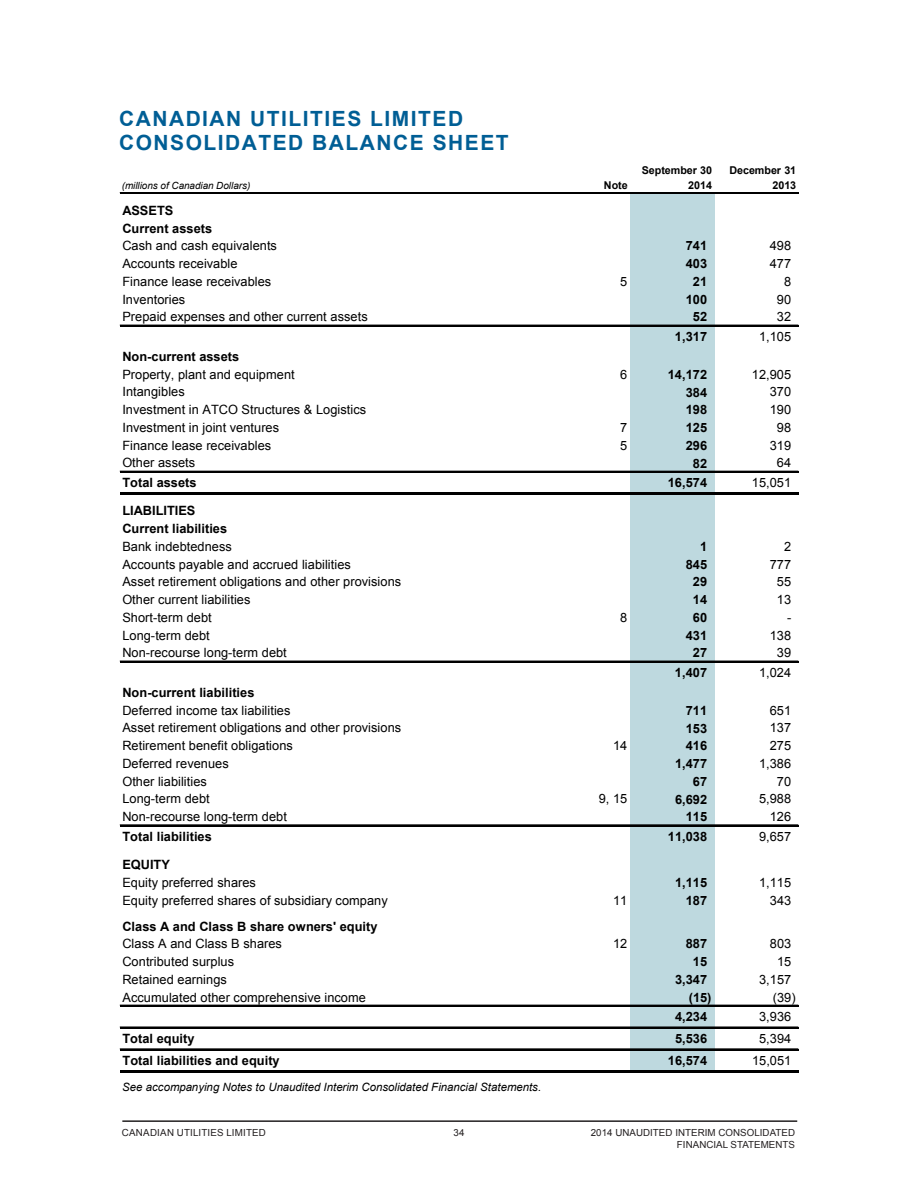
<style>
.page{position:relative;width:918px;height:1188px;background:#fff}
.page>*{position:absolute;margin:0;border:0;box-sizing:border-box;transform-origin:0 0}
.t1{font:700 21px/24px "Arial";letter-spacing:.07em;color:#005e95}
.t2{font:12.75px "Arial";letter-spacing:.005em;color:#000}
.t3{font:700 12.75px/17.9px "Arial";color:#000}
.t4{font:italic 11.4px "Arial";letter-spacing:-.005em;color:#000}
.t5{font:700 10.8px/14.1px "Arial";letter-spacing:-.005em;color:#000;text-align:right}
.t6{font:italic 9.9px "Arial";color:#000}
.t7{font:9.75px/11.7px "Arial";letter-spacing:.005em;color:#231f20;text-align:right}
.t8{font:9.75px "Arial";color:#000}
</style>
<div class="page">
<hr style="left:122px;top:1120px;width:675px;height:2px;background:#231f20">
<div style="left:630px;top:193px;width:84px;height:879px;background:#bed9df"></div>
<hr style="left:120px;top:192px;width:678px;height:1px;background:#000">
<hr style="left:120px;top:193px;width:678px;height:1px;background:#000">
<hr style="left:120px;top:325px;width:678px;height:2px;background:#000">
<hr style="left:120px;top:471px;width:678px;height:2px;background:#000">
<hr style="left:120px;top:492px;width:678px;height:3px;background:#000">
<hr style="left:120px;top:661px;width:678px;height:1px;background:#000">
<hr style="left:120px;top:825px;width:678px;height:1px;background:#000">
<hr style="left:120px;top:1005px;width:678px;height:2px;background:#000">
<hr style="left:120px;top:1027px;width:678px;height:1px;background:#000">
<hr style="left:120px;top:1049px;width:678px;height:1px;background:#000">
<hr style="left:120px;top:1070px;width:678px;height:3px;background:#000">
<h1 class="t1" style="left:119px;top:107px;width:391px">CANADIAN UTILITIES LIMITED<br>CONSOLIDATED BALANCE SHEET</h1>
<p class="t6" style="left:122px;top:179px;width:130px">(millions of Canadian Dollars)</p>
<p class="t5" style="left:604px;top:179px;width:25px">Note</p>
<p class="t5" style="left:642px;top:164px;width:72px">September 30<br>2014</p>
<p class="t5" style="left:729px;top:164px;width:68px">December 31<br>2013</p>
<p class="t3" style="left:122px;top:202px;width:91px">ASSETS<br>Current assets</p>
<p class="t2" style="left:122px;top:238px;width:156px">Cash and cash equivalents</p>
<p class="t3" style="left:686px;top:238px;width:23px">741</p>
<p class="t2" style="left:770px;top:238px;width:23px">498</p>
<p class="t2" style="left:122px;top:255px;width:117px">Accounts receivable</p>
<p class="t3" style="left:686px;top:255px;width:23px">403</p>
<p class="t2" style="left:770px;top:255px;width:23px">477</p>
<p class="t2" style="left:122px;top:273px;width:150px">Finance lease receivables</p>
<p class="t2" style="left:620px;top:273px;width:9px">5</p>
<p class="t3" style="left:693px;top:273px;width:16px">21</p>
<p class="t2" style="left:784px;top:273px;width:9px">8</p>
<p class="t2" style="left:122px;top:291px;width:64px">Inventories</p>
<p class="t3" style="left:686px;top:291px;width:23px">100</p>
<p class="t2" style="left:777px;top:291px;width:16px">90</p>
<p class="t2" style="left:122px;top:309px;width:247px">Prepaid expenses and other current assets</p>
<p class="t3" style="left:693px;top:309px;width:16px">52</p>
<p class="t2" style="left:777px;top:309px;width:16px">32</p>
<p class="t3" style="left:675px;top:328px;width:34px">1,317</p>
<p class="t2" style="left:759px;top:328px;width:34px">1,105</p>
<p class="t3" style="left:122px;top:348px;width:118px">Non-current assets</p>
<p class="t2" style="left:122px;top:366px;width:174px">Property, plant and equipment</p>
<p class="t2" style="left:620px;top:366px;width:9px">6</p>
<p class="t3" style="left:668px;top:366px;width:41px">14,172</p>
<p class="t2" style="left:752px;top:366px;width:41px">12,905</p>
<p class="t2" style="left:122px;top:384px;width:64px">Intangibles</p>
<p class="t3" style="left:686px;top:384px;width:23px">384</p>
<p class="t2" style="left:770px;top:384px;width:23px">370</p>
<p class="t2" style="left:122px;top:401px;width:245px">Investment in ATCO Structures &amp; Logistics</p>
<p class="t3" style="left:686px;top:401px;width:23px">198</p>
<p class="t2" style="left:770px;top:401px;width:23px">190</p>
<p class="t2" style="left:122px;top:419px;width:158px">Investment in joint ventures</p>
<p class="t2" style="left:620px;top:419px;width:9px">7</p>
<p class="t3" style="left:686px;top:419px;width:23px">125</p>
<p class="t2" style="left:777px;top:419px;width:16px">98</p>
<p class="t2" style="left:122px;top:437px;width:150px">Finance lease receivables</p>
<p class="t2" style="left:620px;top:437px;width:9px">5</p>
<p class="t3" style="left:686px;top:437px;width:23px">296</p>
<p class="t2" style="left:770px;top:437px;width:23px">319</p>
<p class="t2" style="left:122px;top:455px;width:74px">Other assets</p>
<p class="t3" style="left:693px;top:455px;width:16px">82</p>
<p class="t2" style="left:777px;top:455px;width:16px">64</p>
<p class="t3" style="left:122px;top:474px;width:76px">Total assets</p>
<p class="t3" style="left:668px;top:474px;width:41px">16,574</p>
<p class="t2" style="left:752px;top:474px;width:41px">15,051</p>
<p class="t3" style="left:122px;top:502px;width:106px">LIABILITIES<br>Current liabilities</p>
<p class="t2" style="left:122px;top:538px;width:111px">Bank indebtedness</p>
<p class="t3" style="left:700px;top:538px;width:9px">1</p>
<p class="t2" style="left:784px;top:538px;width:9px">2</p>
<p class="t2" style="left:122px;top:556px;width:230px">Accounts payable and accrued liabilities</p>
<p class="t3" style="left:686px;top:556px;width:23px">845</p>
<p class="t2" style="left:770px;top:556px;width:23px">777</p>
<p class="t2" style="left:122px;top:573px;width:280px">Asset retirement obligations and other provisions</p>
<p class="t3" style="left:693px;top:573px;width:16px">29</p>
<p class="t2" style="left:777px;top:573px;width:16px">55</p>
<p class="t2" style="left:122px;top:591px;width:130px">Other current liabilities</p>
<p class="t3" style="left:693px;top:591px;width:16px">14</p>
<p class="t2" style="left:777px;top:591px;width:16px">13</p>
<p class="t2" style="left:122px;top:609px;width:91px">Short-term debt</p>
<p class="t2" style="left:620px;top:609px;width:9px">8</p>
<p class="t3" style="left:693px;top:609px;width:16px">60</p>
<p class="t2" style="left:787px;top:609px;width:6px">-</p>
<p class="t2" style="left:122px;top:627px;width:89px">Long-term debt</p>
<p class="t3" style="left:686px;top:627px;width:23px">431</p>
<p class="t2" style="left:770px;top:627px;width:23px">138</p>
<p class="t2" style="left:122px;top:644px;width:166px">Non-recourse long-term debt</p>
<p class="t3" style="left:693px;top:644px;width:16px">27</p>
<p class="t2" style="left:777px;top:644px;width:16px">39</p>
<p class="t3" style="left:675px;top:664px;width:34px">1,407</p>
<p class="t2" style="left:759px;top:664px;width:34px">1,024</p>
<p class="t3" style="left:122px;top:684px;width:134px">Non-current liabilities</p>
<p class="t2" style="left:122px;top:702px;width:170px">Deferred income tax liabilities</p>
<p class="t3" style="left:686px;top:702px;width:23px">711</p>
<p class="t2" style="left:770px;top:702px;width:23px">651</p>
<p class="t2" style="left:122px;top:720px;width:280px">Asset retirement obligations and other provisions</p>
<p class="t3" style="left:686px;top:720px;width:23px">153</p>
<p class="t2" style="left:770px;top:720px;width:23px">137</p>
<p class="t2" style="left:122px;top:737px;width:172px">Retirement benefit obligations</p>
<p class="t2" style="left:613px;top:737px;width:16px">14</p>
<p class="t3" style="left:686px;top:737px;width:23px">416</p>
<p class="t2" style="left:770px;top:737px;width:23px">275</p>
<p class="t2" style="left:122px;top:755px;width:108px">Deferred revenues</p>
<p class="t3" style="left:675px;top:755px;width:34px">1,477</p>
<p class="t2" style="left:759px;top:755px;width:34px">1,386</p>
<p class="t2" style="left:122px;top:773px;width:86px">Other liabilities</p>
<p class="t3" style="left:693px;top:773px;width:16px">67</p>
<p class="t2" style="left:777px;top:773px;width:16px">70</p>
<p class="t2" style="left:122px;top:791px;width:89px">Long-term debt</p>
<p class="t2" style="left:599px;top:791px;width:30px">9, 15</p>
<p class="t3" style="left:675px;top:791px;width:34px">6,692</p>
<p class="t2" style="left:759px;top:791px;width:34px">5,988</p>
<p class="t2" style="left:122px;top:808px;width:166px">Non-recourse long-term debt</p>
<p class="t3" style="left:686px;top:808px;width:23px">115</p>
<p class="t2" style="left:770px;top:808px;width:23px">126</p>
<p class="t3" style="left:122px;top:828px;width:91px">Total liabilities</p>
<p class="t3" style="left:668px;top:828px;width:41px">11,038</p>
<p class="t2" style="left:759px;top:828px;width:34px">9,657</p>
<p class="t3" style="left:122px;top:856px;width:49px">EQUITY</p>
<p class="t2" style="left:122px;top:874px;width:135px">Equity preferred shares</p>
<p class="t3" style="left:675px;top:874px;width:34px">1,115</p>
<p class="t2" style="left:759px;top:874px;width:34px">1,115</p>
<p class="t2" style="left:122px;top:892px;width:267px">Equity preferred shares of subsidiary company</p>
<p class="t2" style="left:613px;top:892px;width:16px">11</p>
<p class="t3" style="left:686px;top:892px;width:23px">187</p>
<p class="t2" style="left:770px;top:892px;width:23px">343</p>
<p class="t3" style="left:122px;top:918px;width:257px">Class A and Class B share owners' equity</p>
<p class="t2" style="left:122px;top:935px;width:161px">Class A and Class B shares</p>
<p class="t2" style="left:613px;top:935px;width:16px">12</p>
<p class="t3" style="left:686px;top:935px;width:23px">887</p>
<p class="t2" style="left:770px;top:935px;width:23px">803</p>
<p class="t2" style="left:122px;top:953px;width:113px">Contributed surplus</p>
<p class="t3" style="left:693px;top:953px;width:16px">15</p>
<p class="t2" style="left:777px;top:953px;width:16px">15</p>
<p class="t2" style="left:122px;top:971px;width:106px">Retained earnings</p>
<p class="t3" style="left:675px;top:971px;width:34px">3,347</p>
<p class="t2" style="left:759px;top:971px;width:34px">3,157</p>
<p class="t2" style="left:122px;top:989px;width:245px">Accumulated other comprehensive income</p>
<p class="t3" style="left:689px;top:989px;width:24px">(15)</p>
<p class="t2" style="left:773px;top:989px;width:24px">(39)</p>
<p class="t3" style="left:675px;top:1008px;width:34px">4,234</p>
<p class="t2" style="left:759px;top:1008px;width:34px">3,936</p>
<p class="t3" style="left:122px;top:1030px;width:74px">Total equity</p>
<p class="t3" style="left:675px;top:1030px;width:34px">5,536</p>
<p class="t2" style="left:759px;top:1030px;width:34px">5,394</p>
<p class="t3" style="left:122px;top:1052px;width:159px">Total liabilities and equity</p>
<p class="t3" style="left:668px;top:1052px;width:41px">16,574</p>
<p class="t2" style="left:752px;top:1052px;width:41px">15,051</p>
<p class="t4" style="left:122px;top:1079px;width:421px">See accompanying Notes to Unaudited Interim Consolidated Financial Statements.</p>
<p class="t8" style="left:682px;top:1121px;width:121px">FINANCIAL STATEMENTS</p>
<p class="t7" style="left:122px;top:1127px;width:146px">CANADIAN UTILITIES LIMITED</p>
<p class="t7" style="left:591px;top:1127px;width:206px">2014 UNAUDITED INTERIM CONSOLIDATED<br>FINANCIAL STATEMENTS</p>
<p class="t7" style="left:454px;top:1127px;width:12px">34</p>
</div>
